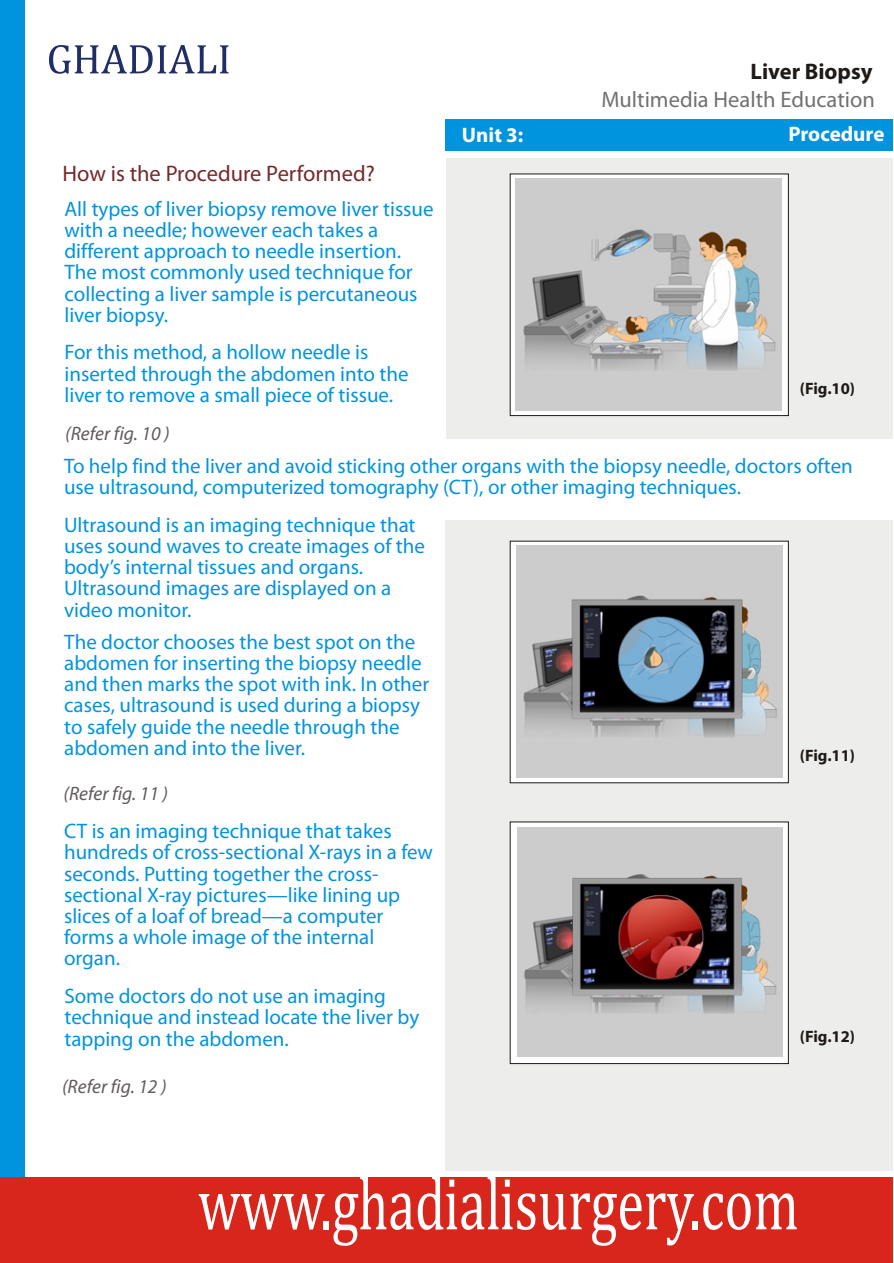
<style>
.page{position:relative;width:894px;height:1263px;background:#fff}
.page>*{position:absolute;margin:0;border:0;box-sizing:border-box;transform-origin:0 0}
.t1{font:75.6px "Cambria Math";color:#fff;scale:.72 1}
.t2{font:22.5px "Myriad Pro";color:#75292b}
.t3{font:22.5px "Myriad Pro";color:#737070}
.t4{font:700 22.5px "Myriad Pro";color:#1f1a17}
.t5{font:21px/21.1px "Myriad Pro";color:#0094de}
.t6{font:700 21px "Myriad Pro";color:#fff}
.t7{font:italic 19.5px "Myriad Pro";color:#615c5c}
.t8{font:700 16.5px "Myriad Pro";color:#1f1a17}
</style>
<div class="page">
<div style="left:0;top:0;width:25px;height:1189px;background:#0094de"></div>
<div style="left:0;top:1177px;width:893px;height:86px;background:#d9261c"></div>
<div style="left:446px;top:159px;width:447px;height:280px;background:#ededeb"></div>
<div style="left:446px;top:119px;width:447px;height:32px;background:#0094de"></div>
<div style="left:445px;top:520px;width:448px;height:651px;background:#ededeb"></div>
<div style="left:510px;top:174px;width:279px;height:242px;background:#fff;border:1px solid #1f1a17"></div>
<img style="left:515px;top:178px;width:267px;height:233px">
<svg style="left:510px;top:541px;width:279px;height:242px;background:#dadad9"></svg>
<img style="left:516px;top:546px;width:266px;height:231px">
<div style="left:510px;top:822px;width:279px;height:242px;background:#fff;border:1px solid #1f1a17"></div>
<img style="left:518px;top:828px;width:264px;height:229px">
<svg style="left:49px;top:45px;width:180px;height:29px"></svg>
<p class="t4" style="left:751px;top:62px;width:123px">Liver Biopsy</p>
<p class="t3" style="left:601px;top:90px;width:275px">Multimedia Health Education</p>
<p class="t2" style="left:63px;top:164px;width:314px">How is the Procedure Performed?</p>
<p class="t5" style="left:64px;top:200px;width:371px">All types of liver biopsy remove liver tissue with a needle; however each takes a different approach to needle insertion.<br>The most commonly used technique for collecting a liver sample is percutaneous liver biopsy.</p>
<p class="t5" style="left:64px;top:344px;width:346px">For this method, a hollow needle is inserted through the abdomen into the liver to remove a small piece of tissue.</p>
<p class="t6" style="left:462px;top:126px;width:63px">Unit 3:</p>
<p class="t6" style="left:788px;top:125px;width:97px">Procedure</p>
<p class="t8" style="left:800px;top:381px;width:57px">(Fig.10)</p>
<p class="t7" style="left:65px;top:426px;width:106px">(Refer fig. 10 )</p>
<p class="t5" style="left:64px;top:457px;width:790px">To help find the liver and avoid sticking other organs with the biopsy needle, doctors often use ultrasound, computerized tomography (CT), or other imaging techniques.</p>
<p class="t5" style="left:64px;top:516px;width:363px">Ultrasound is an imaging technique that uses sound waves to create images of the body’s internal tissues and organs.<br>Ultrasound images are displayed on a video monitor.</p>
<p class="t5" style="left:64px;top:633px;width:367px">The doctor chooses the best spot on the abdomen for inserting the biopsy needle and then marks the spot with ink. In other cases, ultrasound is used during a biopsy to safely guide the needle through the abdomen and into the liver.</p>
<p class="t7" style="left:64px;top:785px;width:106px">(Refer fig. 11 )</p>
<p class="t5" style="left:64px;top:822px;width:371px">CT is an imaging technique that takes hundreds of cross-sectional X-rays in a few seconds. Putting together the cross&shy;sectional X-ray pictures—like lining up slices of a loaf of bread—a computer forms a whole image of the internal organ.</p>
<p class="t5" style="left:64px;top:987px;width:356px">Some doctors do not use an imaging technique and instead locate the liver by tapping on the abdomen.</p>
<p class="t7" style="left:62px;top:1078px;width:106px">(Refer fig. 12 )</p>
<p class="t8" style="left:800px;top:749px;width:57px">(Fig.11)</p>
<p class="t8" style="left:800px;top:1029px;width:57px">(Fig.12)</p>
<h1 class="t1" style="left:198px;top:1171px;width:836px">www.ghadialisurgery.com</h1>
</div>
